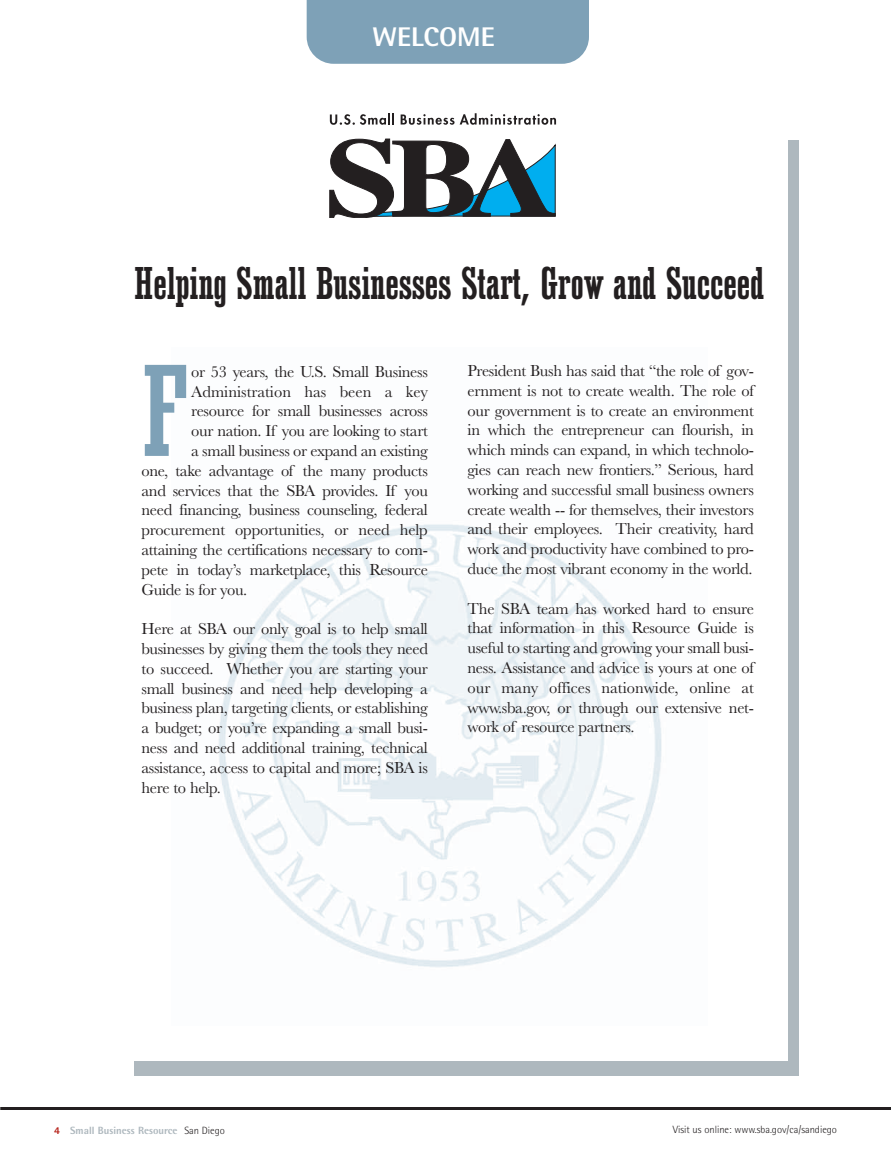
<style>
.page{position:relative;width:891px;height:1161px;background:#fff}
.page>*{position:absolute;margin:0;border:0;box-sizing:border-box;transform-origin:0 0}
.t1{font:136.5px "Egyptienne EFOP Medium Con";color:#7ea1b7}
.t2{font:48px "Egyptienne EFOP Medium Con";letter-spacing:-.005em;color:#231f20}
.t3{font:800 27px "Rotis Semi Sans";color:#fff}
.t4{font:16.5px/19.8px "Baskerville";letter-spacing:-.02em;color:#231f20;text-align:justify}
.t5{font:16.5px "Baskerville";color:#231f20}
.t6{font:300 10.5px "Rotis Semi Sans";color:#231f20}
.t7{font:800 10.5px "Rotis Semi Sans";color:#aeb8be}
.s1{color:#b41d15}
.s2{font-weight:300;color:#231f20}
</style>
<div class="page">
<hr style="left:0;top:1107px;width:891px;height:3px;background:#231f20">
<div style="left:134px;top:140px;width:665px;height:935px;background:#aeb8be"></div>
<div style="left:107px;top:113px;width:681px;height:947px;background:#fff"></div>
<div style="left:307px;top:0;width:282px;height:64px;background:#7ea1b7"></div>
<svg style="left:329px;top:138px;width:227px;height:80px"></svg>
<svg style="left:330px;top:113px;width:64px;height:12px"></svg>
<svg style="left:401px;top:113px;width:155px;height:12px"></svg>
<img style="left:218px;top:524px;width:444px;height:443px">
<h3 class="t3" style="left:373px;top:27px;width:124px">WELCOME</h3>
<h2 class="t2" style="left:134px;top:267px;width:631px">Helping Small Businesses Start, Grow and Succeed</h2>
<h1 class="t1" style="left:142px;top:365px;width:48px">F</h1>
<p class="t4" style="left:191px;top:361px;width:238px">or 53 years, the U.S. Small Business</p>
<p class="t5" style="left:191px;top:381px;width:238px">Administration has been a key</p>
<p class="t4" style="left:191px;top:401px;width:238px">resource for small businesses across</p>
<p class="t4" style="left:191px;top:421px;width:238px">our nation. If you are looking to start</p>
<p class="t4" style="left:191px;top:440px;width:238px">a small business or expand an existing</p>
<p class="t4" style="left:142px;top:460px;width:288px">one, take advantage of the many products</p>
<p class="t4" style="left:142px;top:480px;width:288px">and services that the SBA provides. If you</p>
<p class="t4" style="left:142px;top:500px;width:288px">need financing, business counseling, federal</p>
<p class="t4" style="left:142px;top:520px;width:288px">procurement opportunities, or need help</p>
<p class="t4" style="left:142px;top:539px;width:288px">attaining the certifications necessary to com-</p>
<p class="t4" style="left:142px;top:559px;width:288px">pete in today’s marketplace, this Resource</p>
<p class="t4" style="left:142px;top:579px;width:107px">Guide is for you.</p>
<p class="t4" style="left:142px;top:619px;width:288px">Here at SBA our only goal is to help small businesses by giving them the tools they need to succeed. Whether you are starting your small business and need help developing a business plan, targeting clients, or establishing a budget; or you’re expanding a small busi&shy;ness and need additional training, technical assistance, access to capital and more; SBA is here to help.</p>
<p class="t4" style="left:468px;top:360px;width:288px">President Bush has said that “the role of gov&shy;ernment is not to create wealth. The role of our government is to create an environment in which the entrepreneur can flourish, in which minds can expand, in which technolo&shy;gies can reach new frontiers.” Serious, hard working and successful small business owners create wealth -- for themselves, their investors and their employees. Their creativity, hard work and productivity have combined to pro&shy;duce the most vibrant economy in the world.</p>
<p class="t4" style="left:468px;top:598px;width:288px">The SBA team has worked hard to ensure that information in this Resource Guide is useful to starting and growing your small busi&shy;ness. Assistance and advice is yours at one of our many offices nationwide, online at www.sba.gov, or through our extensive net&shy;work of resource partners.</p>
<p class="t7" style="left:54px;top:1127px;width:172px"><span class="s1">4</span> Small Business Resource <span class="s2">San Diego</span></p>
<p class="t6" style="left:673px;top:1126px;width:166px">Visit us online: www.sba.gov/ca/sandiego</p>
</div>
